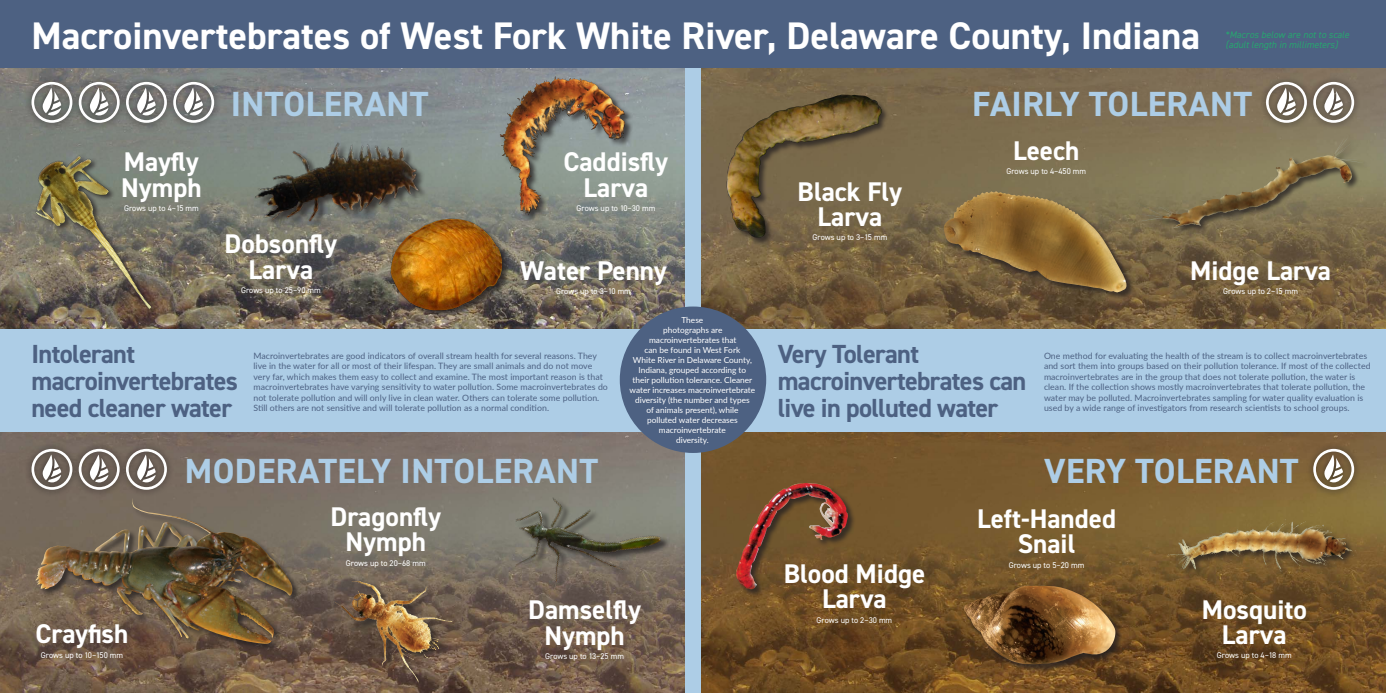
<style>
.page{position:relative;width:1386px;height:693px;background:#fff}
.page>*{position:absolute;margin:0;border:0;box-sizing:border-box;transform-origin:0 0}
.t1{font:700 38.5px "DIN2014";color:#fff}
.t2{font:700 35px "DIN2014";letter-spacing:.01em;color:#adcde6}
.t3{font:700 27.12px/25.4px "DIN2014";color:#fff;text-align:center}
.t4{font:700 26.25px/27.1px "DIN2014";letter-spacing:-.025em;color:#4d6182}
.t5{font:italic 9.62px "DIN2014";color:#28a570}
.t6{font:8.75px/10.5px "Lato";letter-spacing:.005em;color:#4d6182}
.t7{font:8.31px/10px "Lato";color:#fff;text-align:center}
.t8{font:8.31px "DIN2014";color:#fff}
</style>
<div class="page">
<img style="left:0;top:67px;width:1386px;height:626px">
<div style="left:0;top:329px;width:1386px;height:102px;background:#adcde6"></div>
<div style="left:685px;top:67px;width:16px;height:626px;background:#adcde6"></div>
<div style="left:0;top:0;width:1386px;height:67px;background:#4d6182"></div>
<div style="left:25px;top:75px;width:54px;height:55px;background:#231f20;opacity:.75"></div>
<svg style="left:32px;top:82px;width:40px;height:41px"></svg>
<div style="left:25px;top:442px;width:54px;height:55px;background:#231f20;opacity:.75"></div>
<svg style="left:32px;top:449px;width:40px;height:41px"></svg>
<div style="left:1259px;top:75px;width:55px;height:55px;background:#231f20;opacity:.75"></div>
<svg style="left:1266px;top:82px;width:40px;height:41px"></svg>
<div style="left:1306px;top:442px;width:55px;height:55px;background:#231f20;opacity:.75"></div>
<svg style="left:1313px;top:449px;width:41px;height:41px"></svg>
<div style="left:72px;top:75px;width:55px;height:55px;background:#231f20;opacity:.75"></div>
<svg style="left:79px;top:82px;width:40px;height:41px"></svg>
<div style="left:72px;top:442px;width:55px;height:55px;background:#231f20;opacity:.75"></div>
<svg style="left:79px;top:449px;width:40px;height:41px"></svg>
<div style="left:1306px;top:75px;width:55px;height:55px;background:#231f20;opacity:.75"></div>
<svg style="left:1313px;top:82px;width:41px;height:41px"></svg>
<div style="left:119px;top:75px;width:55px;height:55px;background:#231f20;opacity:.75"></div>
<svg style="left:126px;top:82px;width:40px;height:41px"></svg>
<div style="left:119px;top:442px;width:55px;height:55px;background:#231f20;opacity:.75"></div>
<svg style="left:126px;top:449px;width:41px;height:41px"></svg>
<div style="left:166px;top:75px;width:55px;height:55px;background:#231f20;opacity:.75"></div>
<svg style="left:173px;top:82px;width:41px;height:41px"></svg>
<img style="left:491px;top:458px;width:181px;height:162px">
<div style="left:35px;top:499px;width:266px;height:153px;background:#231f20;opacity:.75"></div>
<img style="left:35px;top:507px;width:175px;height:82px">
<div style="left:334px;top:581px;width:128px;height:110px;background:#231f20;opacity:.75"></div>
<img style="left:334px;top:572px;width:129px;height:23px">
<div style="left:1132px;top:136px;width:239px;height:100px;background:#231f20;opacity:.75"></div>
<img style="left:1229px;top:135px;width:120px;height:61px">
<div style="left:943px;top:191px;width:192px;height:110px;background:#231f20;opacity:.75"></div>
<img style="left:944px;top:191px;width:182px;height:103px">
<div style="left:1167px;top:520px;width:197px;height:60px;background:#231f20;opacity:.75"></div>
<img style="left:1233px;top:517px;width:75px;height:17px">
<div style="left:964px;top:585px;width:160px;height:88px;background:#231f20;opacity:.75"></div>
<img style="left:964px;top:585px;width:151px;height:80px">
<div style="left:736px;top:483px;width:120px;height:115px;background:#231f20;opacity:.75"></div>
<img style="left:736px;top:483px;width:112px;height:106px">
<img style="left:237px;top:123px;width:200px;height:128px">
<div style="left:500px;top:76px;width:133px;height:147px;background:#231f20;opacity:.75"></div>
<img style="left:503px;top:79px;width:52px;height:55px">
<img style="left:715px;top:88px;width:190px;height:163px">
<div style="left:391px;top:219px;width:120px;height:100px;background:#231f20;opacity:.75"></div>
<img style="left:386px;top:213px;width:121px;height:104px">
<img style="left:6px;top:133px;width:191px;height:195px">
<div style="left:620px;top:307px;width:146px;height:146px;background:#4d6182;border-radius:50%"></div>
<p class="t1" style="left:32px;top:10px;width:1170px">Macroinvertebrates of West Fork White River, Delaware County, Indiana</p>
<p class="t2" style="left:231px;top:81px;width:199px">INTOLERANT</p>
<p class="t5" style="left:1225px;top:28px;width:125px">*Macros below are not to scale</p>
<p class="t5" style="left:1225px;top:39px;width:114px">(adult length in millimeters)</p>
<p class="t2" style="left:972px;top:81px;width:282px">FAIRLY TOLERANT</p>
<p class="t3" style="left:121px;top:149px;width:82px;text-align:left">Mayfly<br>Nymph</p>
<p class="t8" style="left:124px;top:203px;width:76px">Grows up to 4–15 mm</p>
<p class="t3" style="left:225px;top:231px;width:114px">Dobsonfly<br>Larva</p>
<p class="t8" style="left:241px;top:285px;width:81px">Grows up to 25–90 mm</p>
<p class="t3" style="left:564px;top:149px;width:106px">Caddisfly<br>Larva</p>
<p class="t8" style="left:576px;top:203px;width:81px">Grows up to 10–30 mm</p>
<p class="t3" style="left:520px;top:257px;width:148px">Water Penny</p>
<p class="t8" style="left:556px;top:286px;width:76px">Grows up to 3–10 mm</p>
<p class="t3" style="left:798px;top:178px;width:106px">Black Fly<br>Larva</p>
<p class="t8" style="left:812px;top:232px;width:76px">Grows up to 3–15 mm</p>
<p class="t3" style="left:1013px;top:137px;width:68px">Leech</p>
<p class="t8" style="left:1006px;top:166px;width:81px">Grows up to 4–450 mm</p>
<p class="t3" style="left:1190px;top:257px;width:142px">Midge Larva</p>
<p class="t8" style="left:1223px;top:286px;width:76px">Grows up to 2–15 mm</p>
<p class="t7" style="left:630px;top:315px;width:127px">These<br>photographs are macroinvertebrates that<br>can be found in West Fork<br>White River in Delaware County,<br>Indiana, grouped according to their pollution tolerance. Cleaner water increases macroinvertebrate diversity (the number and types<br>of animals present), while<br>polluted water decreases macroinvertebrate<br>diversity.</p>
<p class="t4" style="left:31px;top:340px;width:208px">Intolerant macroinvertebrates need cleaner water</p>
<p class="t4" style="left:778px;top:340px;width:250px">Very Tolerant macroinvertebrates can live in polluted water</p>
<p class="t6" style="left:253px;top:350px;width:356px">Macroinvertebrates are good indicators of overall stream health for several reasons. They live in the water for all or most of their lifespan. They are small animals and do not move very far, which makes them easy to collect and examine. The most important reason is that macroinvertebrates have varying sensitivity to water pollution. Some macroinvertebrates do not tolerate pollution and will only live in clean water. Others can tolerate some pollution.<br>Still others are not sensitive and will tolerate pollution as a normal condition.</p>
<p class="t6" style="left:1044px;top:350px;width:328px">One method for evaluating the health of the stream is to collect macroinvertebrates and sort them into groups based on their pollution tolerance. If most of the collected macroinvertebrates are in the group that does not tolerate pollution, the water is clean. If the collection shows mostly macroinvertebrates that tolerate pollution, the water may be polluted. Macroinvertebrates sampling for water quality evaluation is used by a wide range of investigators from research scientists to school groups.</p>
<p class="t3" style="left:36px;top:621px;width:94px">Crayfish</p>
<p class="t8" style="left:41px;top:650px;width:84px">Grows up to 10–150 mm</p>
<p class="t2" style="left:185px;top:448px;width:415px">MODERATELY INTOLERANT</p>
<p class="t3" style="left:330px;top:504px;width:112px">Dragonfly<br>Nymph</p>
<p class="t8" style="left:346px;top:558px;width:81px">Grows up to 20–68 mm</p>
<p class="t3" style="left:528px;top:597px;width:115px">Damselfly<br>Nymph</p>
<p class="t8" style="left:545px;top:651px;width:81px">Grows up to 13–25 mm</p>
<p class="t3" style="left:784px;top:561px;width:143px">Blood Midge<br>Larva</p>
<p class="t8" style="left:817px;top:615px;width:77px">Grows up to 2–30 mm</p>
<p class="t2" style="left:1044px;top:448px;width:256px">VERY TOLERANT</p>
<p class="t3" style="left:977px;top:506px;width:140px">Left-Handed<br>Snail</p>
<p class="t8" style="left:1009px;top:560px;width:77px">Grows up to 5–20 mm</p>
<p class="t3" style="left:1202px;top:596px;width:107px">Mosquito<br>Larva</p>
<p class="t8" style="left:1217px;top:650px;width:76px">Grows up to 4–18 mm</p>
</div>
